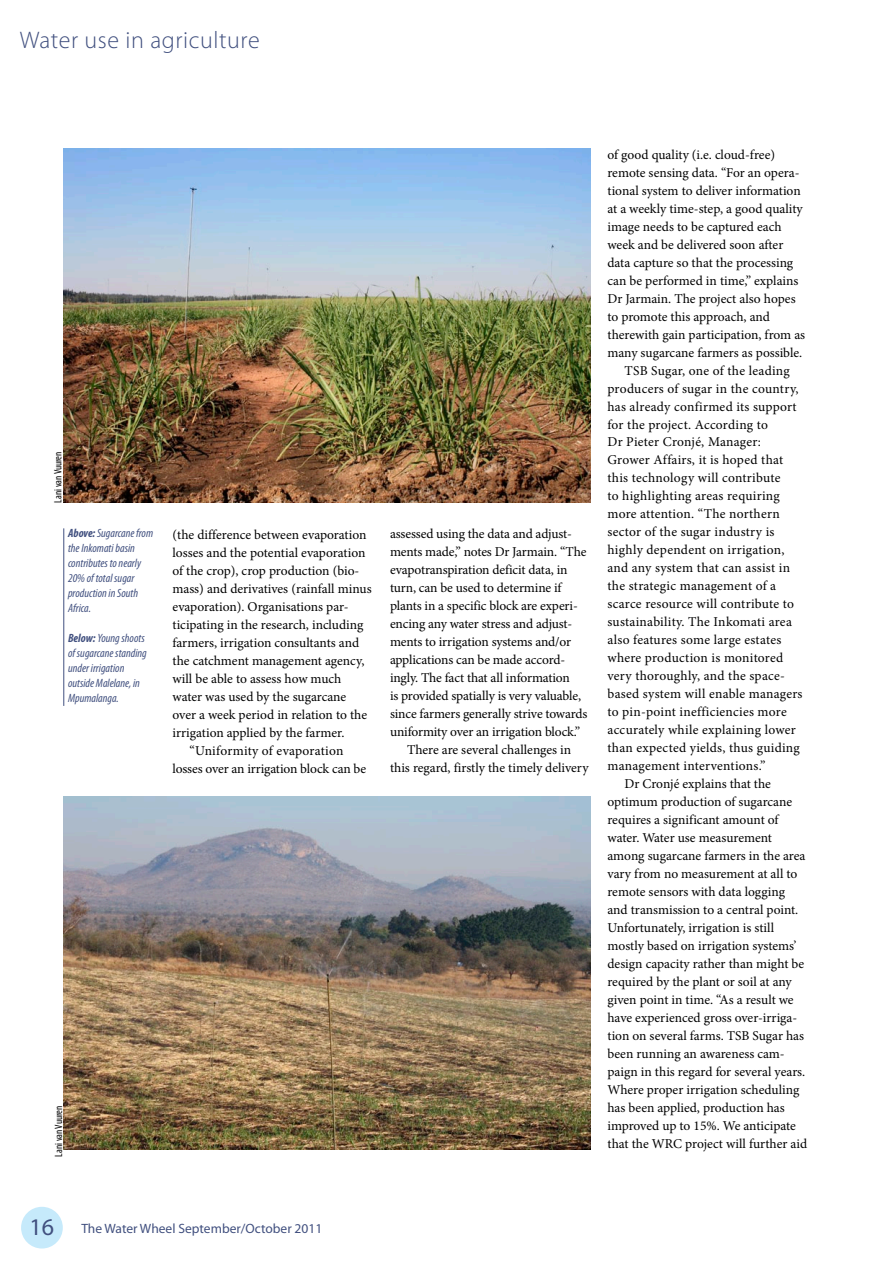
<style>
.page{position:relative;width:893px;height:1263px;background:#fff}
.page>*{position:absolute;margin:0;border:0;box-sizing:border-box;transform-origin:0 0}
.t1{font:300 24px "Myriad Pro";letter-spacing:.025em;color:#41507f}
.t2{font:13.5px "Minion Pro";color:#000}
.t3{font:13.5px "Minion Pro";letter-spacing:.02em;color:#000}
.t4{font:13.5px "Myriad Pro";color:#41507f}
.t5{font:italic condensed 12px/15px "Myriad Pro";color:#41507f}
.t6{font:condensed 10.65px "Myriad Pro";color:#000}
.s1{font-weight:700}
.s2{font-size:24px}
</style>
<div class="page">
<div style="left:21px;top:1207px;width:42px;height:41px;background:#c6eafb;border-radius:50%"></div>
<img style="left:64px;top:149px;width:526px;height:354px">
<img style="left:64px;top:796px;width:526px;height:353px">
<hr style="left:63px;top:528px;width:1px;height:178px;background:#41507f">
<h1 class="t1" style="left:20px;top:26px;width:241px">Water use in agriculture</h1>
<p class="t6" style="left:51px;top:503px;width:53px;rotate:-90deg">Lani van Vuuren</p>
<p class="t5" style="left:68px;top:526px;width:87px"><span class="s1">Above:</span> Sugarcane from the Inkomati basin contributes to nearly<br>20% of total sugar production in South<br>Africa.</p>
<p class="t5" style="left:68px;top:631px;width:80px"><span class="s1">Below:</span> Young shoots of sugarcane standing under irrigation outside Malelane, in<br>Mpumalanga.</p>
<p class="t6" style="left:52px;top:1157px;width:53px;rotate:-90deg">Lani van Vuuren</p>
<p class="t2" style="left:173px;top:526px;width:196px">(the difference between evaporation</p>
<p class="t2" style="left:173px;top:544px;width:194px">losses and the potential evaporation</p>
<p class="t2" style="left:173px;top:562px;width:188px">of the crop), crop production (bio-</p>
<p class="t2" style="left:173px;top:580px;width:201px">mass) and derivatives (rainfall minus</p>
<p class="t2" style="left:173px;top:598px;width:178px">evaporation). Organisations par-</p>
<p class="t2" style="left:173px;top:616px;width:192px">ticipating in the research, including</p>
<p class="t2" style="left:173px;top:634px;width:188px">farmers, irrigation consultants and</p>
<p class="t2" style="left:173px;top:652px;width:193px">the catchment management agency,</p>
<p class="t2" style="left:173px;top:670px;width:170px">will be able to assess how much</p>
<p class="t2" style="left:173px;top:688px;width:175px">water was used by the sugarcane</p>
<p class="t2" style="left:173px;top:706px;width:196px">over a week period in relation to the</p>
<p class="t2" style="left:173px;top:724px;width:173px">irrigation applied by the farmer.</p>
<p class="t3" style="left:190px;top:742px;width:156px">“Uniformity of evaporation</p>
<p class="t2" style="left:173px;top:760px;width:195px">losses over an irrigation block can be</p>
<p class="t2" style="left:390px;top:525px;width:183px">assessed using the data and adjust-</p>
<p class="t2" style="left:390px;top:543px;width:198px">ments made,” notes Dr Jarmain. “The</p>
<p class="t2" style="left:390px;top:561px;width:179px">evapotranspiration deficit data, in</p>
<p class="t2" style="left:390px;top:579px;width:173px">turn, can be used to determine if</p>
<p class="t2" style="left:390px;top:597px;width:189px">plants in a specific block are experi-</p>
<p class="t2" style="left:390px;top:615px;width:184px">encing any water stress and adjust-</p>
<p class="t2" style="left:390px;top:633px;width:183px">ments to irrigation systems and/or</p>
<p class="t2" style="left:390px;top:651px;width:177px">applications can be made accord-</p>
<p class="t2" style="left:390px;top:669px;width:181px">ingly. The fact that all information</p>
<p class="t2" style="left:390px;top:687px;width:193px">is provided spatially is very valuable,</p>
<p class="t2" style="left:390px;top:705px;width:199px">since farmers generally strive towards</p>
<p class="t2" style="left:390px;top:723px;width:192px">uniformity over an irrigation block.”</p>
<p class="t2" style="left:407px;top:741px;width:166px">There are several challenges in</p>
<p class="t2" style="left:390px;top:759px;width:200px">this regard, firstly the timely delivery</p>
<p class="t2" style="left:607px;top:145px;width:169px">of good quality (i.e. cloud-free)</p>
<p class="t2" style="left:607px;top:163px;width:194px">remote sensing data. “For an opera-</p>
<p class="t2" style="left:607px;top:181px;width:195px">tional system to deliver information</p>
<p class="t2" style="left:607px;top:199px;width:197px">at a weekly time-step, a good quality</p>
<p class="t2" style="left:607px;top:217px;width:176px">image needs to be captured each</p>
<p class="t2" style="left:607px;top:235px;width:177px">week and be delivered soon after</p>
<p class="t2" style="left:607px;top:253px;width:187px">data capture so that the processing</p>
<p class="t2" style="left:607px;top:271px;width:192px">can be performed in time,” explains</p>
<p class="t2" style="left:607px;top:289px;width:190px">Dr Jarmain. The project also hopes</p>
<p class="t2" style="left:607px;top:307px;width:164px">to promote this approach, and</p>
<p class="t2" style="left:607px;top:325px;width:199px">therewith gain participation, from as</p>
<p class="t2" style="left:607px;top:343px;width:196px">many sugarcane farmers as possible.</p>
<p class="t3" style="left:624px;top:361px;width:167px">TSB Sugar, one of the leading</p>
<p class="t3" style="left:607px;top:379px;width:193px">producers of sugar in the country,</p>
<p class="t3" style="left:607px;top:397px;width:191px">has already confirmed its support</p>
<p class="t2" style="left:607px;top:415px;width:162px">for the project. According to</p>
<p class="t2" style="left:607px;top:433px;width:155px">Dr Pieter Cronjé, Manager:</p>
<p class="t2" style="left:607px;top:451px;width:177px">Grower Affairs, it is hoped that</p>
<p class="t3" style="left:607px;top:469px;width:174px">this technology will contribute</p>
<p class="t3" style="left:607px;top:487px;width:174px">to highlighting areas requiring</p>
<p class="t2" style="left:607px;top:505px;width:174px">more attention. “The northern</p>
<p class="t2" style="left:607px;top:523px;width:169px">sector of the sugar industry is</p>
<p class="t3" style="left:607px;top:541px;width:179px">highly dependent on irrigation,</p>
<p class="t2" style="left:607px;top:559px;width:184px">and any system that can assist in</p>
<p class="t2" style="left:607px;top:577px;width:170px">the strategic management of a</p>
<p class="t3" style="left:607px;top:595px;width:188px">scarce resource will contribute to</p>
<p class="t2" style="left:607px;top:613px;width:186px">sustainability. The Inkomati area</p>
<p class="t2" style="left:607px;top:631px;width:175px">also features some large estates</p>
<p class="t2" style="left:607px;top:649px;width:177px">where production is monitored</p>
<p class="t3" style="left:607px;top:667px;width:179px">very thoroughly, and the space-</p>
<p class="t3" style="left:607px;top:685px;width:197px">based system will enable managers</p>
<p class="t3" style="left:607px;top:703px;width:181px">to pin-point inefficiencies more</p>
<p class="t3" style="left:607px;top:721px;width:190px">accurately while explaining lower</p>
<p class="t3" style="left:607px;top:739px;width:194px">than expected yields, thus guiding</p>
<p class="t2" style="left:607px;top:757px;width:160px">management interventions.”</p>
<p class="t2" style="left:624px;top:775px;width:148px">Dr Cronjé explains that the</p>
<p class="t2" style="left:607px;top:793px;width:186px">optimum production of sugarcane</p>
<p class="t2" style="left:607px;top:811px;width:173px">requires a significant amount of</p>
<p class="t2" style="left:607px;top:829px;width:166px">water. Water use measurement</p>
<p class="t2" style="left:607px;top:847px;width:200px">among sugarcane farmers in the area</p>
<p class="t2" style="left:607px;top:865px;width:191px">vary from no measurement at all to</p>
<p class="t2" style="left:607px;top:883px;width:179px">remote sensors with data logging</p>
<p class="t2" style="left:607px;top:901px;width:192px">and transmission to a central point.</p>
<p class="t2" style="left:607px;top:919px;width:168px">Unfortunately, irrigation is still</p>
<p class="t2" style="left:607px;top:937px;width:191px">mostly based on irrigation systems’</p>
<p class="t2" style="left:607px;top:955px;width:198px">design capacity rather than might be</p>
<p class="t2" style="left:607px;top:973px;width:186px">required by the plant or soil at any</p>
<p class="t2" style="left:607px;top:991px;width:188px">given point in time. “As a result we</p>
<p class="t2" style="left:607px;top:1009px;width:191px">have experienced gross over-irriga-</p>
<p class="t2" style="left:607px;top:1027px;width:198px">tion on several farms. TSB Sugar has</p>
<p class="t2" style="left:607px;top:1045px;width:179px">been running an awareness cam-</p>
<p class="t2" style="left:607px;top:1063px;width:199px">paign in this regard for several years.</p>
<p class="t2" style="left:607px;top:1081px;width:193px">Where proper irrigation scheduling</p>
<p class="t2" style="left:607px;top:1099px;width:179px">has been applied, production has</p>
<p class="t2" style="left:607px;top:1117px;width:190px">improved up to 15%. We anticipate</p>
<p class="t2" style="left:607px;top:1135px;width:201px">that the WRC project will further aid</p>
<p class="t4" style="left:30px;top:1220px;width:294px"><span class="s2">16</span> The Water Wheel September/October 2011</p>
</div>
